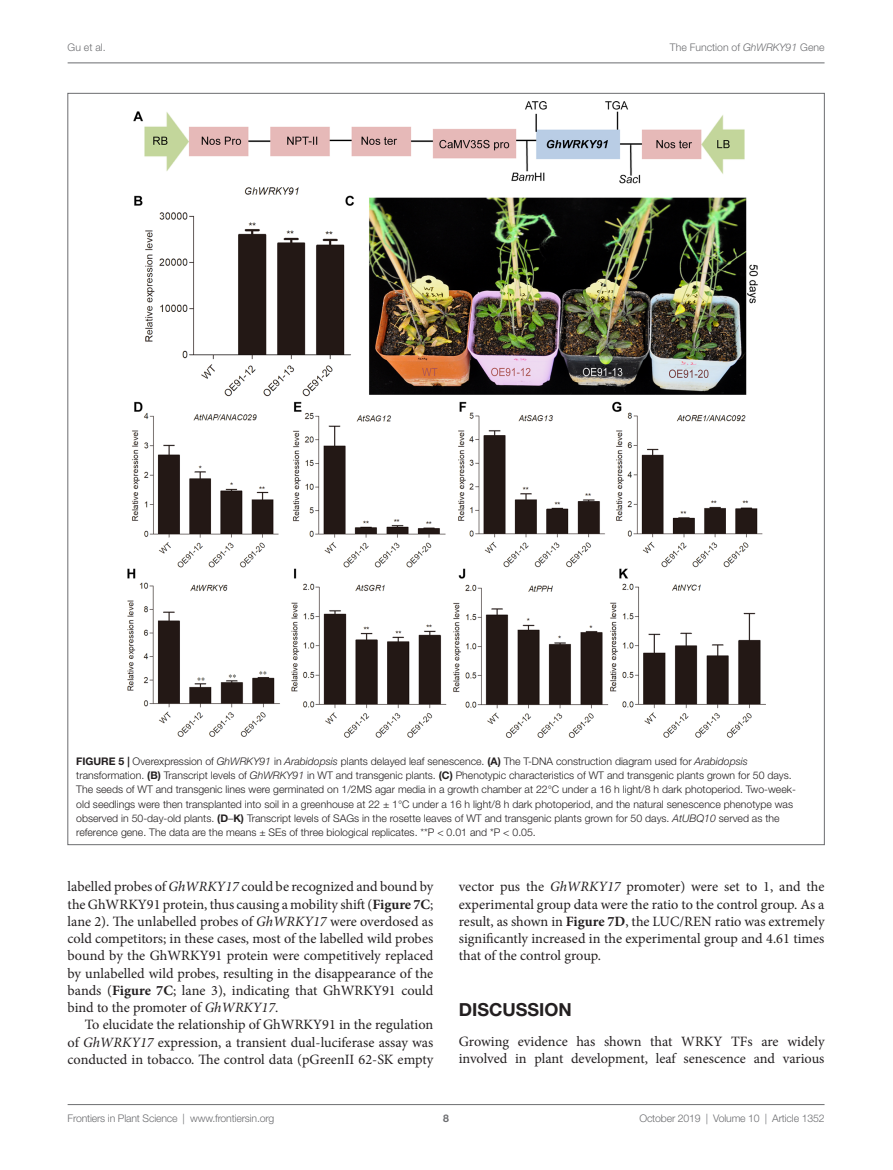
<style>
.page{position:relative;width:893px;height:1170px;background:#fff}
.page>*{position:absolute;margin:0;border:0;box-sizing:border-box;transform-origin:0 0}
._1{font:700 18px "Helvetica Neue LT Std";color:#231f20}
.T{font:14.25px/17.2px "Minion Pro";color:#231f20;text-align:justify}
.T1{font:14.25px/17.2px "Minion Pro";color:#231f20}
.FC{font:300 10.5px/14.2px "Helvetica Neue LT Std";color:#231f20}
.t1{font:300 10.5px "Helvetica Neue LT Std";letter-spacing:-.015em;color:#6c6d70}
.t2{font:700 10.5px "Helvetica Neue LT Std";color:#6c6d70}
.s1{font-style:italic}
.s2{font-weight:700}
</style>
<div class="page">
<hr style="left:68px;top:63px;width:756px;height:1px;background:#6c6d70">
<hr style="left:68px;top:1104px;width:756px;height:1px;background:#6c6d70">
<img style="left:127px;top:102px;width:638px;height:635px">
<p class="t1" style="left:68px;top:41px;width:40px">Gu et al.</p>
<p class="t1" style="left:670px;top:41px;width:156px">The Function of <span class="s1">GhWRKY91</span> Gene</p>
<p class="FC" style="left:76px;top:753px;width:721px"><span class="s2">FIGURE 5 |</span> Overexpression of <span class="s1">GhWRKY91</span> in <span class="s1">Arabidopsis</span> plants delayed leaf senescence. <span class="s2">(A)</span> The T-DNA construction diagram used for <span class="s1">Arabidopsis </span>transformation. <span class="s2">(B)</span> Transcript levels of <span class="s1">GhWRKY91</span> in WT and transgenic plants. <span class="s2">(C)</span> Phenotypic characteristics of WT and transgenic plants grown for 50 days.<br>The seeds of WT and transgenic lines were germinated on 1/2MS agar media in a growth chamber at 22°C under a 16 h light/8 h dark photoperiod. Two-week&shy;old seedlings were then transplanted into soil in a greenhouse at 22 ± 1°C under a 16 h light/8 h dark photoperiod, and the natural senescence phenotype was observed in 50-day-old plants. <span class="s2">(D</span>–<span class="s2">K)</span> Transcript levels of SAGs in the rosette leaves of WT and transgenic plants grown for 50 days. <span class="s1">AtUBQ10</span> served as the reference gene. The data are the means ± SEs of three biological replicates. **P &lt; 0.01 and *P &lt; 0.05.</p>
<p class="T" style="left:68px;top:878px;width:367px">labelled probes of <span class="s1">GhWRKY17</span> could be recognized and bound by the GhWRKY91 protein, thus causing a mobility shift (<span class="s2">Figure 7C</span>; lane 2). The unlabelled probes of <span class="s1">GhWRKY17</span> were overdosed as cold competitors; in these cases, most of the labelled wild probes bound by the GhWRKY91 protein were competitively replaced by unlabelled wild probes, resulting in the disappearance of the bands (<span class="s2">Figure 7C</span>; lane 3), indicating that GhWRKY91 could bind to the promoter of <span class="s1">GhWRKY17</span>.</p>
<p class="T" style="left:68px;top:1016px;width:367px;text-indent:17px">To elucidate the relationship of GhWRKY91 in the regulation of <span class="s1">GhWRKY17</span> expression, a transient dual-luciferase assay was conducted in tobacco. The control data (pGreenII 62-SK empty</p>
<p class="T" style="left:459px;top:878px;width:367px">vector pus the <span class="s1">GhWRKY17</span> promoter) were set to 1, and the experimental group data were the ratio to the control group. As a result, as shown in <span class="s2">Figure 7D</span>, the LUC/REN ratio was extremely significantly increased in the experimental group and 4.61 times that of the control group.</p>
<p class="_1" style="left:459px;top:998px;width:115px">DISCUSSION</p>
<p class="T1" style="left:459px;top:1032px;width:367px">Growing evidence has shown that WRKY TFs are widely involved in plant development, leaf senescence and various</p>
<p class="t1" style="left:68px;top:1111px;width:208px">Frontiers in Plant Science | www.frontiersin.org</p>
<p class="t1" style="left:639px;top:1111px;width:187px">October 2019 | Volume 10 | Article 1352</p>
<p class="t2" style="left:443px;top:1111px;width:7px">8</p>
</div>
